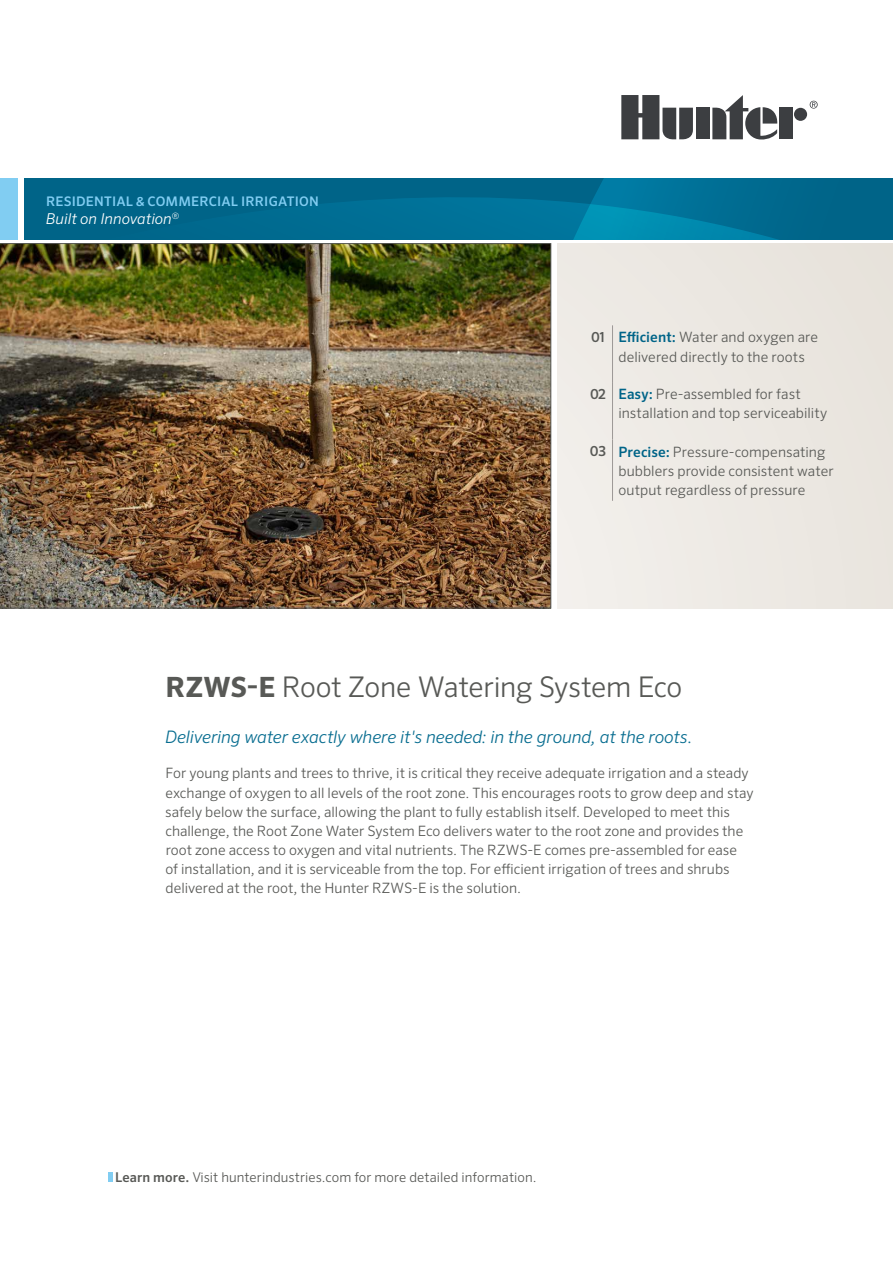
<style>
.page{position:relative;width:893px;height:1263px;background:#fff}
.page>*{position:absolute;margin:0;border:0;box-sizing:border-box;transform-origin:0 0}
.t1{font:300 28.5px "Sero Pro";letter-spacing:-.015em;color:#585956}
.t2{font:italic 300 17.25px "Sero Pro";letter-spacing:-.005em;color:#086d90}
.t3{font:italic 300 15px "Sero Pro";color:#fff}
.t4{font:300 14.25px/19px "Sero Pro";color:#585956}
.t5{font:300 13.5px "Sero Pro";letter-spacing:.005em;color:#585956}
.t6{font:500 13.2px "Sero Pro";letter-spacing:.015em;color:#81cdf2}
.s1{font-weight:500;font-size:13.8px}
.s2{font-weight:500;color:#006488}
.s3{font-weight:700;font-size:27.9px}
.s4{font-weight:500}
</style>
<div class="page">
<svg style="left:24px;top:178px;width:869px;height:61px;fill:#00678c"></svg>
<div style="left:557px;top:244px;width:336px;height:364px;background:#ede9e3"></div>
<svg style="left:810px;top:101px;width:8px;height:8px"></svg>
<div style="left:696px;top:108px;width:13px;height:31px;background:#3c3e41"></div>
<div style="left:794px;top:108px;width:13px;height:13px;background:#3c3e41;border-radius:50%"></div>
<div style="left:779px;top:108px;width:14px;height:31px;background:#3c3e41"></div>
<svg style="left:712px;top:95px;width:66px;height:45px"></svg>
<svg style="left:621px;top:95px;width:72px;height:45px"></svg>
<div style="left:0;top:178px;width:17px;height:61px;background:#81cdf2"></div>
<hr style="left:108px;top:1172px;width:4px;height:10px;background:#81cdf2">
<hr style="left:612px;top:325px;width:1px;height:57px;background:#9c9896">
<hr style="left:612px;top:382px;width:1px;height:57px;background:#9c9896">
<hr style="left:612px;top:439px;width:1px;height:62px;background:#9c9896">
<img style="left:0;top:243px;width:551px;height:365px">
<p class="t6" style="left:46px;top:194px;width:274px">RESIDENTIAL &amp; COMMERCIAL IRRIGATION</p>
<p class="t3" style="left:46px;top:210px;width:135px">Built on Innovation<sup>®</sup></p>
<p class="t4" style="left:618px;top:328px;width:201px;text-indent:-27px"><span class="s1">01</span> <span class="s2">Efficient:</span> Water and oxygen are delivered directly to the roots</p>
<p class="t4" style="left:618px;top:384px;width:210px;text-indent:-28px"><span class="s1">02</span> <span class="s2">Easy:</span> Pre-assembled for fast installation and top serviceability</p>
<p class="t4" style="left:618px;top:442px;width:217px;text-indent:-29px"><span class="s1">03</span> <span class="s2">Precise:</span> Pressure-compensating bubblers provide consistent water output regardless of pressure</p>
<h1 class="t1" style="left:165px;top:670px;width:518px"><span class="s3">RZWS-E</span> Root Zone Watering System Eco</h1>
<p class="t2" style="left:165px;top:727px;width:529px">Delivering water exactly where it's needed: in the ground, at the roots.</p>
<p class="t4" style="left:165px;top:764px;width:590px">For young plants and trees to thrive, it is critical they receive adequate irrigation and a steady exchange of oxygen to all levels of the root zone. This encourages roots to grow deep and stay safely below the surface, allowing the plant to fully establish itself. Developed to meet this challenge, the Root Zone Water System Eco delivers water to the root zone and provides the root zone access to oxygen and vital nutrients. The RZWS-E comes pre-assembled for ease<br>of installation, and it is serviceable from the top. For efficient irrigation of trees and shrubs delivered at the root, the Hunter RZWS-E is the solution.</p>
<p class="t5" style="left:115px;top:1169px;width:423px"><span class="s4">Learn more.</span> Visit hunterindustries.com for more detailed information.</p>
</div>
